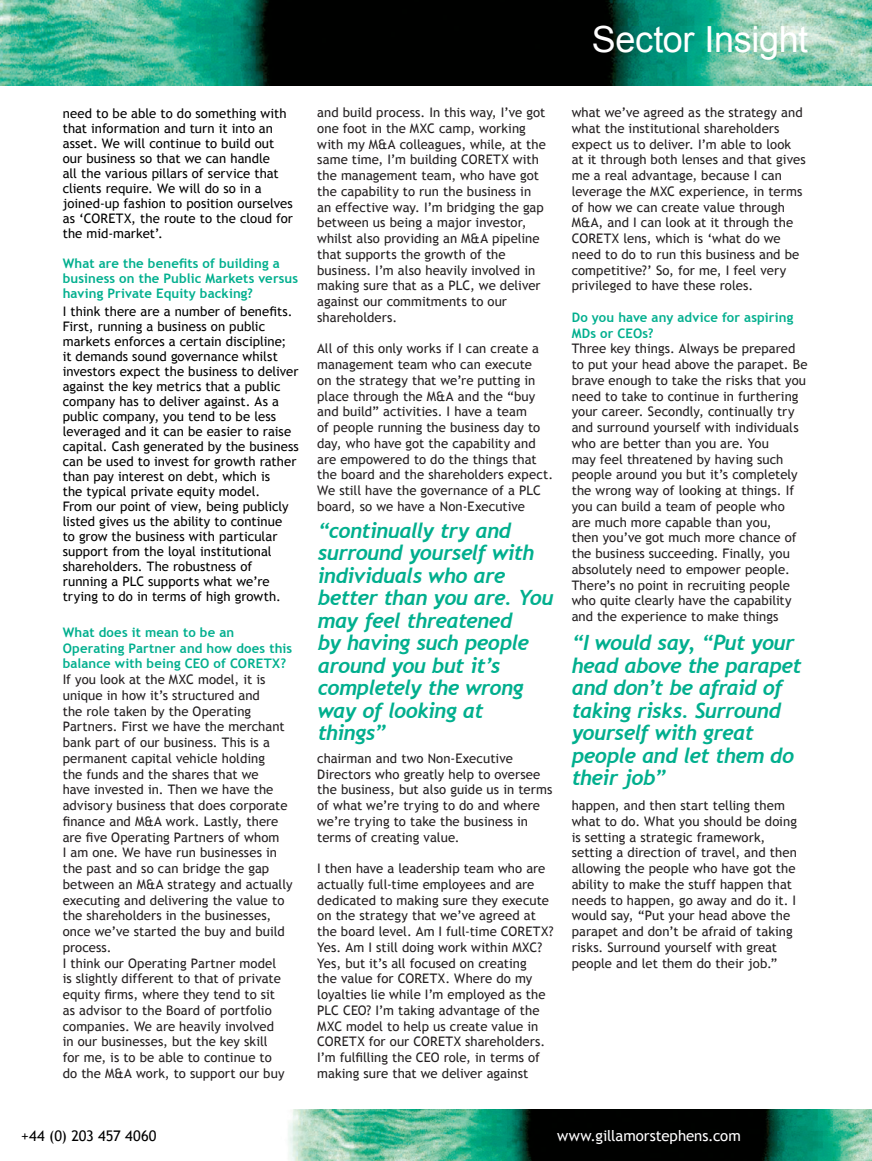
<style>
.page{position:relative;width:872px;height:1161px;background:#fff}
.page>*{position:absolute;margin:0;border:0;box-sizing:border-box;transform-origin:0 0}
.Page_Title{font:36px "Arial";letter-spacing:-.01em;color:#fff}
.Pull_out_Quote{font:italic 700 21px/22.5px "Trebuchet";letter-spacing:-.03em;color:#01af8e}
.t1{font:15px "Trebuchet MS";color:#fff}
.t2{font:14.7px "Trebuchet MS";color:#000}
.Article_content{font:13.2px/15.8px "Trebuchet MS";letter-spacing:.005em;color:#231f20}
.Blue_Heading_11pt{font:13.2px/15px "Trebuchet MS";letter-spacing:.005em;color:#000}
.Blue_Heading_11pt-2{font:700 13.2px/15px "Trebuchet MS";letter-spacing:.01em;color:#01af8e}
.Article_content-2{font:700 13.2px/15.8px "Trebuchet MS";letter-spacing:.01em;color:#01af8e}
.s1{font-weight:700;color:#01af8e}
</style>
<div class="page">
<img style="left:0;top:0;width:872px;height:85px">
<img style="left:288px;top:1110px;width:584px;height:51px">
<p class="Page_Title" style="left:592px;top:16px;width:218px">Sector Insight</p>
<p class="Blue_Heading_11pt" style="left:63px;top:106px;width:232px">need to be able to do something with that information and turn it into an asset. We will continue to build out our business so that we can handle<br>all the various pillars of service that clients require. We will do so in a joined-up fashion to position ourselves as ‘CORETX, the route to the cloud for the mid-market’.</p>
<p class="Blue_Heading_11pt-2" style="left:63px;top:256px;width:237px">What are the benefits of building a business on the Public Markets versus having Private Equity backing?</p>
<p class="Blue_Heading_11pt" style="left:63px;top:304px;width:237px">I think there are a number of benefits.<br>First, running a business on public markets enforces a certain discipline;<br>it demands sound governance whilst investors expect the business to deliver against the key metrics that a public company has to deliver against. As a public company, you tend to be less leveraged and it can be easier to raise capital. Cash generated by the business can be used to invest for growth rather than pay interest on debt, which is<br>the typical private equity model.<br>From our point of view, being publicly listed gives us the ability to continue<br>to grow the business with particular support from the loyal institutional shareholders. The robustness of running a PLC supports what we’re trying to do in terms of high growth.</p>
<p class="Article_content" style="left:63px;top:624px;width:231px"><span class="s1">What does it mean to be an<br>Operating Partner and how does this balance with being CEO of CORETX?<br></span>If you look at the MXC model, it is unique in how it’s structured and<br>the role taken by the Operating<br>Partners. First we have the merchant bank part of our business. This is a permanent capital vehicle holding<br>the funds and the shares that we<br>have invested in. Then we have the advisory business that does corporate finance and M&amp;A work. Lastly, there are five Operating Partners of whom<br>I am one. We have run businesses in the past and so can bridge the gap between an M&amp;A strategy and actually executing and delivering the value to the shareholders in the businesses, once we’ve started the buy and build process.</p>
<p class="Article_content" style="left:63px;top:955px;width:223px">I think our Operating Partner model is slightly different to that of private equity firms, where they tend to sit as advisor to the Board of portfolio companies. We are heavily involved in our businesses, but the key skill for me, is to be able to continue to do the M&amp;A work, to support our buy</p>
<p class="Article_content" style="left:317px;top:105px;width:230px">and build process. In this way, I’ve got one foot in the MXC camp, working with my M&amp;A colleagues, while, at the same time, I’m building CORETX with the management team, who have got the capability to run the business in an effective way. I’m bridging the gap between us being a major investor, whilst also providing an M&amp;A pipeline that supports the growth of the business. I’m also heavily involved in making sure that as a PLC, we deliver against our commitments to our shareholders.</p>
<p class="Article_content" style="left:317px;top:341px;width:237px">All of this only works if I can create a management team who can execute<br>on the strategy that we’re putting in place through the M&amp;A and the “buy and build” activities. I have a team<br>of people running the business day to day, who have got the capability and are empowered to do the things that the board and the shareholders expect.<br>We still have the governance of a PLC board, so we have a Non-Executive</p>
<p class="Pull_out_Quote" style="left:318px;top:519px;width:237px">“continually try and surround yourself with individuals who are better than you are. You may feel threatened<br>by having such people around you but it’s completely the wrong way of looking at things”</p>
<p class="Article_content" style="left:317px;top:750px;width:237px">chairman and two Non-Executive Directors who greatly help to oversee the business, but also guide us in terms of what we’re trying to do and where we’re trying to take the business in terms of creating value.</p>
<p class="Article_content" style="left:317px;top:861px;width:238px">I then have a leadership team who are actually full-time employees and are dedicated to making sure they execute on the strategy that we’ve agreed at the board level. Am I full-time CORETX?<br>Yes. Am I still doing work within MXC?<br>Yes, but it’s all focused on creating<br>the value for CORETX. Where do my loyalties lie while I’m employed as the PLC CEO? I’m taking advantage of the MXC model to help us create value in CORETX for our CORETX shareholders.<br>I’m fulfilling the CEO role, in terms of making sure that we deliver against</p>
<p class="Article_content" style="left:571px;top:105px;width:236px">what we’ve agreed as the strategy and what the institutional shareholders expect us to deliver. I’m able to look at it through both lenses and that gives me a real advantage, because I can leverage the MXC experience, in terms of how we can create value through M&amp;A, and I can look at it through the CORETX lens, which is ‘what do we need to do to run this business and be competitive?’ So, for me, I feel very privileged to have these roles.</p>
<p class="Article_content-2" style="left:571px;top:309px;width:223px">Do you have any advice for aspiring<br>MDs or CEOs?</p>
<p class="Article_content" style="left:571px;top:341px;width:237px">Three key things. Always be prepared to put your head above the parapet. Be brave enough to take the risks that you need to take to continue in furthering your career. Secondly, continually try and surround yourself with individuals who are better than you are. You<br>may feel threatened by having such people around you but it’s completely the wrong way of looking at things. If you can build a team of people who<br>are much more capable than you,<br>then you’ve got much more chance of the business succeeding. Finally, you absolutely need to empower people.<br>There’s no point in recruiting people who quite clearly have the capability and the experience to make things</p>
<p class="Pull_out_Quote" style="left:571px;top:632px;width:231px">“I would say, “Put your head above the parapet and don’t be afraid of taking risks. Surround yourself with great people and let them do their job”</p>
<p class="Article_content" style="left:571px;top:798px;width:227px">happen, and then start telling them what to do. What you should be doing is setting a strategic framework, setting a direction of travel, and then allowing the people who have got the ability to make the stuff happen that needs to happen, go away and do it. I would say, “Put your head above the parapet and don’t be afraid of taking risks. Surround yourself with great people and let them do their job.”</p>
<p class="t2" style="left:21px;top:1127px;width:137px">+44 (0) 203 457 4060</p>
<p class="t1" style="left:557px;top:1127px;width:185px">www.gillamorstephens.com</p>
</div>
